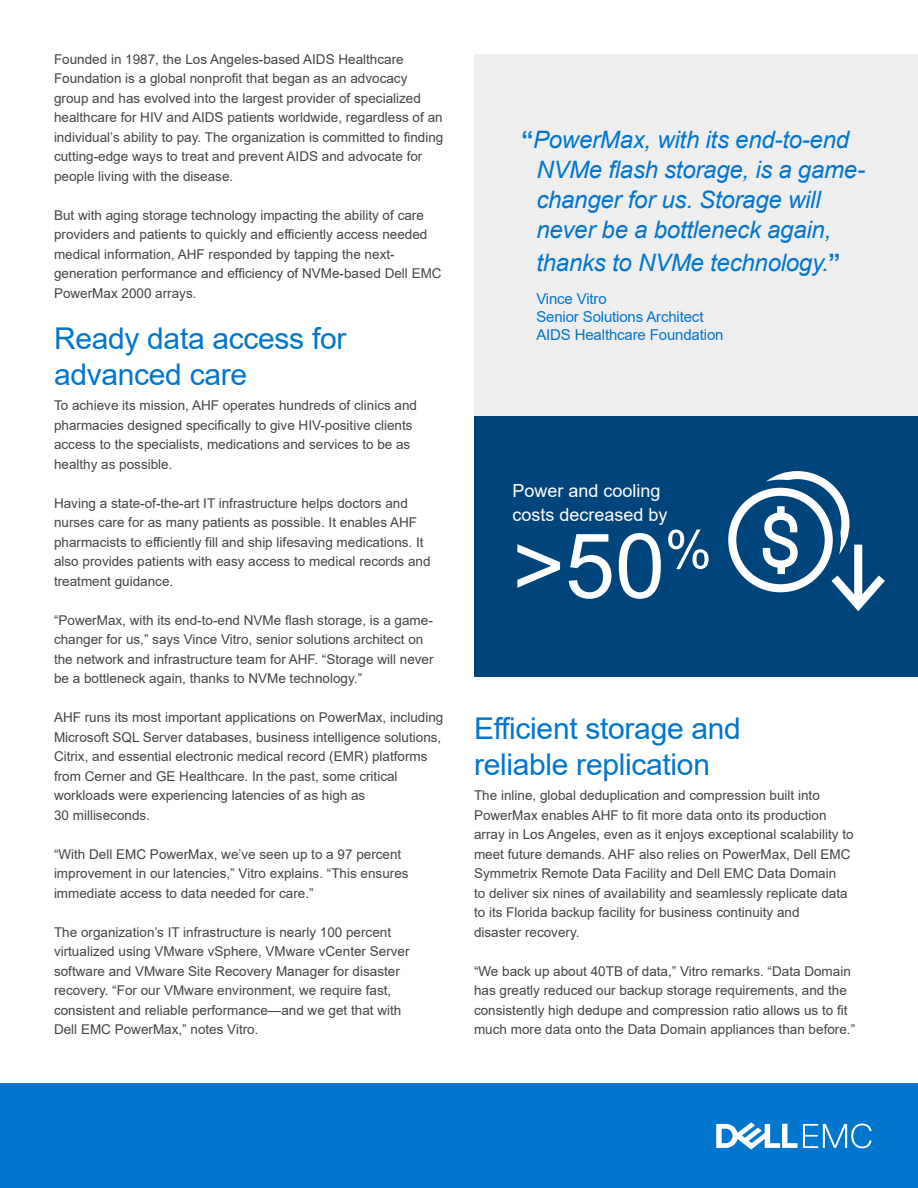
<style>
.page{position:relative;width:918px;height:1188px;background:#fff}
.page>*{position:absolute;margin:0;border:0;box-sizing:border-box;transform-origin:0 0}
.t1{font:90px "Arial";color:#fff}
.t2{font:30px/36px "Arial";letter-spacing:-.01em;color:#0076ce}
.t3{font:italic 24px/30px "Arial";letter-spacing:-.01em;color:#0076ce}
.t4{font:18px/24px "Arial";color:#fff}
.t5{font:15px/18px "Arial";letter-spacing:-.01em;color:#0076ce}
.t6{font:13.5px/19.5px "Arial";color:#444}
.s1{font-weight:700;font-style:normal}
</style>
<div class="page">
<div style="left:0;top:1083px;width:918px;height:105px;background:#0076ce"></div>
<svg style="left:716px;top:1122px;width:155px;height:28px"></svg>
<div style="left:474px;top:54px;width:444px;height:362px;background:#eee"></div>
<div style="left:474px;top:416px;width:444px;height:261px;background:#00447c"></div>
<svg style="left:728px;top:471px;width:157px;height:140px"></svg>
<p class="t6" style="left:54px;top:49px;width:391px">Founded in 1987, the Los Angeles-based AIDS Healthcare Foundation is a global nonprofit that began as an advocacy group and has evolved into the largest provider of specialized healthcare for HIV and AIDS patients worldwide, regardless of an individual’s ability to pay. The organization is committed to finding cutting-edge ways to treat and prevent AIDS and advocate for people living with the disease.</p>
<p class="t6" style="left:54px;top:205px;width:389px">But with aging storage technology impacting the ability of care providers and patients to quickly and efficiently access needed medical information, AHF responded by tapping the next&shy;generation performance and efficiency of NVMe-based Dell EMC PowerMax 2000 arrays.</p>
<h2 class="t2" style="left:54px;top:320px;width:294px">Ready data access for advanced care</h2>
<p class="t6" style="left:54px;top:396px;width:365px">To achieve its mission, AHF operates hundreds of clinics and pharmacies designed specifically to give HIV-positive clients access to the specialists, medications and services to be as healthy as possible.</p>
<p class="t6" style="left:54px;top:493px;width:378px">Having a state-of-the-art IT infrastructure helps doctors and nurses care for as many patients as possible. It enables AHF pharmacists to efficiently fill and ship lifesaving medications. It also provides patients with easy access to medical records and treatment guidance.</p>
<p class="t6" style="left:54px;top:610px;width:381px">“PowerMax, with its end-to-end NVMe flash storage, is a game&shy;changer for us,” says Vince Vitro, senior solutions architect on the network and infrastructure team for AHF. “Storage will never be a bottleneck again, thanks to NVMe technology.”</p>
<p class="t6" style="left:54px;top:708px;width:391px">AHF runs its most important applications on PowerMax, including Microsoft SQL Server databases, business intelligence solutions, Citrix, and essential electronic medical record (EMR) platforms from Cerner and GE Healthcare. In the past, some critical workloads were experiencing latencies of as high as<br>30 milliseconds.</p>
<p class="t6" style="left:54px;top:844px;width:356px">“With Dell EMC PowerMax, we’ve seen up to a 97 percent improvement in our latencies,” Vitro explains. “This ensures immediate access to data needed for care.”</p>
<p class="t6" style="left:54px;top:922px;width:357px">The organization’s IT infrastructure is nearly 100 percent virtualized using VMware vSphere, VMware vCenter Server software and VMware Site Recovery Manager for disaster recovery. “For our VMware environment, we require fast, consistent and reliable performance—and we get that with Dell EMC PowerMax,” notes Vitro.</p>
<h3 class="t3" style="left:536px;top:124px;width:330px;text-indent:-15px"><span class="s1">“</span>PowerMax, with its end-to-end<br>NVMe flash storage, is a game&shy;changer for us. Storage will never be a bottleneck again,</h3>
<h3 class="t3" style="left:536px;top:247px;width:306px">thanks to NVMe technology.<span class="s1">”</span></h3>
<p class="t5" style="left:536px;top:289px;width:189px">Vince Vitro<br>Senior Solutions Architect<br>AIDS Healthcare Foundation</p>
<h3 class="t4" style="left:512px;top:479px;width:157px">Power and cooling costs decreased by</h3>
<h1 class="t1" style="left:512px;top:504px;width:201px">&gt;50<sup>%</sup></h1>
<h2 class="t2" style="left:474px;top:710px;width:268px">Efficient storage and reliable replication</h2>
<p class="t6" style="left:474px;top:786px;width:381px">The inline, global deduplication and compression built into PowerMax enables AHF to fit more data onto its production array in Los Angeles, even as it enjoys exceptional scalability to meet future demands. AHF also relies on PowerMax, Dell EMC Symmetrix Remote Data Facility and Dell EMC Data Domain<br>to deliver six nines of availability and seamlessly replicate data to its Florida backup facility for business continuity and<br>disaster recovery.</p>
<p class="t6" style="left:474px;top:961px;width:383px">“We back up about 40TB of data,” Vitro remarks. “Data Domain has greatly reduced our backup storage requirements, and the consistently high dedupe and compression ratio allows us to fit much more data onto the Data Domain appliances than before.”</p>
</div>
